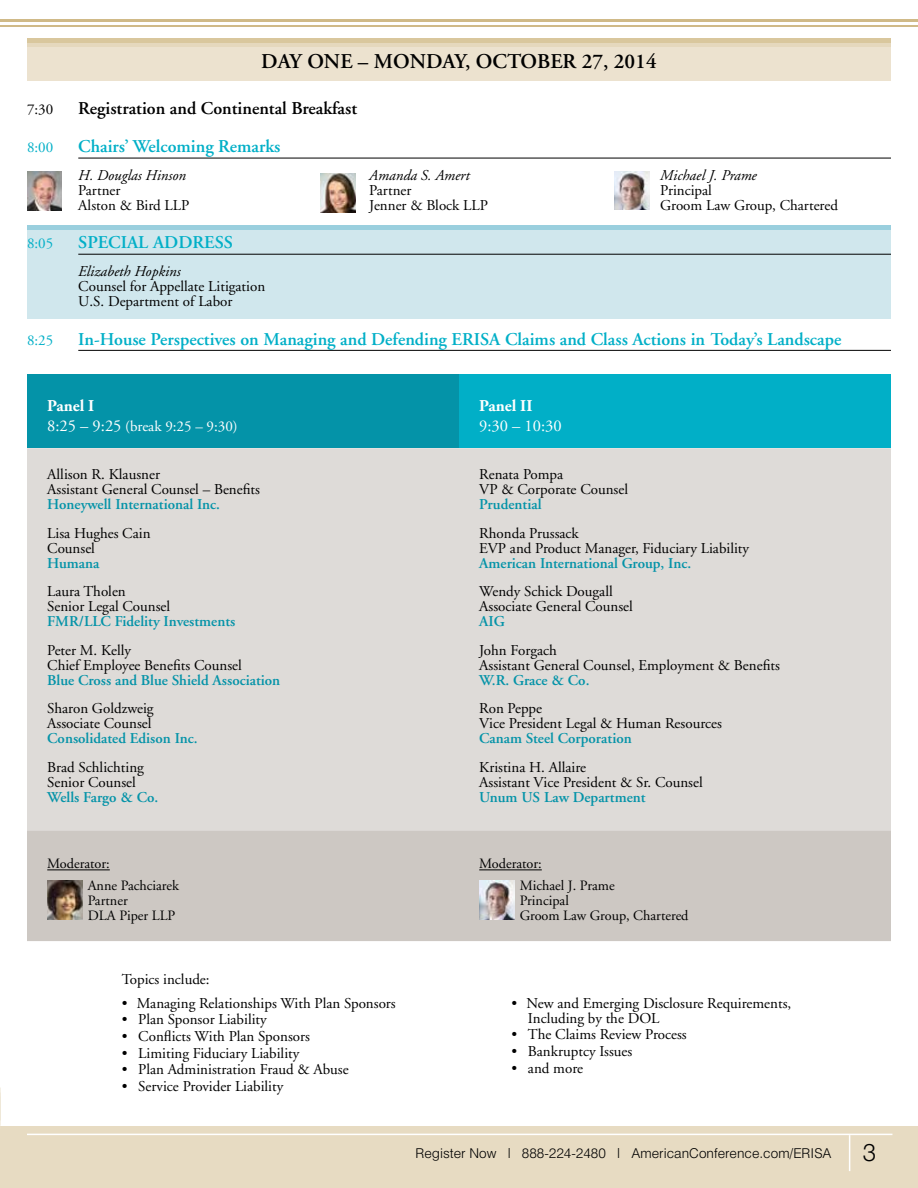
<style>
.page{position:relative;width:918px;height:1188px;background:#fff}
.page>*{position:absolute;margin:0;border:0;box-sizing:border-box;transform-origin:0 0}
.t1{font:300 24px "Helvetica";color:#000}
.t2{font:600 21px "Adobe Garamond";color:#000}
.t3{font:600 18px "Adobe Garamond";color:#01afc7}
.t4{font:600 18px "Adobe Garamond";color:#000}
.t5{font:700 16.5px "Adobe Garamond Pro";color:#fff}
.t6{font:16.5px "Adobe Garamond Pro";color:#fff}
.t7{font:15px/15px "Adobe Garamond";color:#000}
.t8{font:600 15px "Adobe Garamond";color:#0493a8}
.t9{font:italic 15px "Adobe Garamond";color:#000}
.t10{font:15px "Adobe Garamond Pro";color:#fff}
.t11{font:15px "Adobe Garamond";color:#01afc7}
.t12{font:14.25px/21.8px "Adobe Garamond";color:#000}
.t13{font:300 13.5px "Helvetica";color:#000}
.s1{font-size:16.5px}
</style>
<div class="page">
<div style="left:0;top:1126px;width:918px;height:62px;background:#e7dbc2"></div>
<hr style="left:27px;top:1134px;width:865px;height:1px;background:#fff">
<hr style="left:849px;top:1135px;width:1px;height:36px;background:#fff">
<div style="left:27px;top:38px;width:864px;height:34px;background:#d9c79d"></div>
<div style="left:27px;top:43px;width:864px;height:33px;background:#e5d8bd"></div>
<div style="left:27px;top:47px;width:864px;height:34px;background:#ece2cf"></div>
<div style="left:27px;top:226px;width:864px;height:79px;background:#9acfde"></div>
<div style="left:27px;top:230px;width:864px;height:89px;background:#d0e7ed"></div>
<hr style="left:78px;top:158px;width:813px;height:1px;background:#000">
<hr style="left:78px;top:254px;width:813px;height:1px;background:#000">
<hr style="left:78px;top:350px;width:813px;height:1px;background:#000">
<img style="left:27px;top:172px;width:35px;height:38px">
<img style="left:321px;top:174px;width:35px;height:38px">
<img style="left:615px;top:171px;width:34px;height:39px">
<div style="left:27px;top:375px;width:432px;height:73px;background:#0493a8"></div>
<div style="left:459px;top:375px;width:432px;height:73px;background:#01afc7"></div>
<div style="left:27px;top:448px;width:864px;height:382px;background:#dedbd8"></div>
<div style="left:27px;top:830px;width:864px;height:111px;background:#cdc8c3"></div>
<hr style="left:47px;top:870px;width:63px;height:1px;background:#000">
<hr style="left:479px;top:870px;width:63px;height:1px;background:#000">
<img style="left:48px;top:881px;width:34px;height:38px">
<img style="left:480px;top:881px;width:35px;height:38px">
<hr style="left:0;top:26px;width:918px;height:1px;background:#d0ba88">
<hr style="left:0;top:20px;width:918px;height:2px;background:#d0ba88">
<h2 class="t2" style="left:261px;top:50px;width:397px">DAY ONE – MONDAY, OCTOBER 27, 2014</h2>
<p class="t7" style="left:27px;top:102px;width:28px">7:30</p>
<p class="t4" style="left:78px;top:99px;width:280px">Registration and Continental Breakfast</p>
<p class="t11" style="left:27px;top:140px;width:28px">8:00</p>
<p class="t3" style="left:78px;top:137px;width:204px">Chairs’ Welcoming Remarks</p>
<p class="t9" style="left:78px;top:167px;width:109px">H. Douglas Hinson</p>
<p class="t7" style="left:78px;top:183px;width:113px">Partner<br>Alston &amp; Bird LLP</p>
<p class="t9" style="left:369px;top:167px;width:102px">Amanda S. Amert</p>
<p class="t7" style="left:369px;top:183px;width:120px">Partner<br>Jenner &amp; Block LLP</p>
<p class="t9" style="left:660px;top:167px;width:98px">Michael J. Prame</p>
<p class="t7" style="left:660px;top:183px;width:179px">Principal<br>Groom Law Group, Chartered</p>
<p class="t11" style="left:27px;top:236px;width:28px">8:05</p>
<p class="t3" style="left:78px;top:233px;width:156px">SPECIAL ADDRESS</p>
<p class="t9" style="left:78px;top:264px;width:104px">Elizabeth Hopkins</p>
<p class="t7" style="left:78px;top:280px;width:188px">Counsel for Appellate Litigation<br>U.S. Department of Labor</p>
<p class="t11" style="left:27px;top:332px;width:28px">8:25</p>
<p class="t3" style="left:78px;top:329px;width:765px">In-House Perspectives on Managing and Defending ERISA Claims and Class Actions in Today’s Landscape</p>
<p class="t5" style="left:47px;top:396px;width:49px">Panel I</p>
<p class="t10" style="left:47px;top:417px;width:192px"><span class="s1">8:25 – 9:25</span> (break 9:25 – 9:30)</p>
<p class="t7" style="left:47px;top:468px;width:214px">Allison R. Klausner<br>Assistant General Counsel – Benefits</p>
<p class="t8" style="left:47px;top:496px;width:174px">Honeywell International Inc.</p>
<p class="t7" style="left:47px;top:526px;width:105px">Lisa Hughes Cain<br>Counsel</p>
<p class="t8" style="left:47px;top:555px;width:54px">Humana</p>
<p class="t7" style="left:47px;top:585px;width:125px">Laura Tholen<br>Senior Legal Counsel</p>
<p class="t8" style="left:47px;top:613px;width:190px">FMR/LLC Fidelity Investments</p>
<p class="t7" style="left:47px;top:643px;width:196px">Peter M. Kelly<br>Chief Employee Benefits Counsel</p>
<p class="t8" style="left:47px;top:672px;width:235px">Blue Cross and Blue Shield Association</p>
<p class="t7" style="left:47px;top:702px;width:108px">Sharon Goldzweig<br>Associate Counsel</p>
<p class="t8" style="left:47px;top:730px;width:152px">Consolidated Edison Inc.</p>
<p class="t7" style="left:47px;top:760px;width:98px">Brad Schlichting<br>Senior Counsel</p>
<p class="t8" style="left:47px;top:789px;width:113px">Wells Fargo &amp; Co.</p>
<p class="t12" style="left:88px;top:853px;width:93px;text-indent:-40px">Moderator:<br>Anne Pachciarek</p>
<p class="t12" style="left:88px;top:894px;width:89px;line-height:15px">Partner<br>DLA Piper LLP</p>
<p class="t7" style="left:122px;top:972px;width:89px">Topics include:</p>
<p class="t7" style="left:122px;top:996px;width:276px">• Managing Relationships With Plan Sponsors</p>
<p class="t7" style="left:122px;top:1012px;width:146px">• Plan Sponsor Liability</p>
<p class="t7" style="left:122px;top:1029px;width:190px">• Conflicts With Plan Sponsors</p>
<p class="t7" style="left:122px;top:1046px;width:179px">• Limiting Fiduciary Liability</p>
<p class="t7" style="left:122px;top:1062px;width:228px">• Plan Administration Fraud &amp; Abuse</p>
<p class="t7" style="left:122px;top:1079px;width:163px">• Service Provider Liability</p>
<p class="t5" style="left:479px;top:396px;width:55px">Panel II</p>
<p class="t6" style="left:479px;top:416px;width:84px">9:30 – 10:30</p>
<p class="t7" style="left:479px;top:468px;width:150px">Renata Pompa<br>VP &amp; Corporate Counsel</p>
<p class="t8" style="left:479px;top:496px;width:64px">Prudential</p>
<p class="t7" style="left:479px;top:526px;width:271px">Rhonda Prussack<br>EVP and Product Manager, Fiduciary Liability</p>
<p class="t8" style="left:479px;top:555px;width:213px">American International Group, Inc.</p>
<p class="t7" style="left:479px;top:585px;width:155px">Wendy Schick Dougall<br>Associate General Counsel</p>
<p class="t8" style="left:479px;top:613px;width:27px">AIG</p>
<p class="t7" style="left:479px;top:643px;width:302px">John Forgach<br>Assistant General Counsel, Employment &amp; Benefits</p>
<p class="t8" style="left:479px;top:672px;width:112px">W.R. Grace &amp; Co.</p>
<p class="t7" style="left:479px;top:702px;width:244px">Ron Peppe<br>Vice President Legal &amp; Human Resources</p>
<p class="t8" style="left:479px;top:730px;width:154px">Canam Steel Corporation</p>
<p class="t7" style="left:479px;top:760px;width:225px">Kristina H. Allaire<br>Assistant Vice President &amp; Sr. Counsel</p>
<p class="t8" style="left:479px;top:789px;width:168px">Unum US Law Department</p>
<p class="t12" style="left:520px;top:853px;width:96px;text-indent:-40px">Moderator:<br>Michael J. Prame</p>
<p class="t12" style="left:520px;top:894px;width:170px;line-height:15px">Principal<br>Groom Law Group, Chartered</p>
<p class="t7" style="left:528px;top:996px;width:265px;text-indent:-16px">• New and Emerging Disclosure Requirements,<br>Including by the DOL</p>
<p class="t7" style="left:511px;top:1027px;width:177px">• The Claims Review Process</p>
<p class="t7" style="left:511px;top:1044px;width:122px">• Bankruptcy Issues</p>
<p class="t7" style="left:511px;top:1061px;width:73px">• and more</p>
<p class="t13" style="left:415px;top:1145px;width:418px">Register Now | 888-224-2480 | AmericanConference.com/ERISA</p>
<h1 class="t1" style="left:863px;top:1138px;width:15px">3</h1>
</div>
